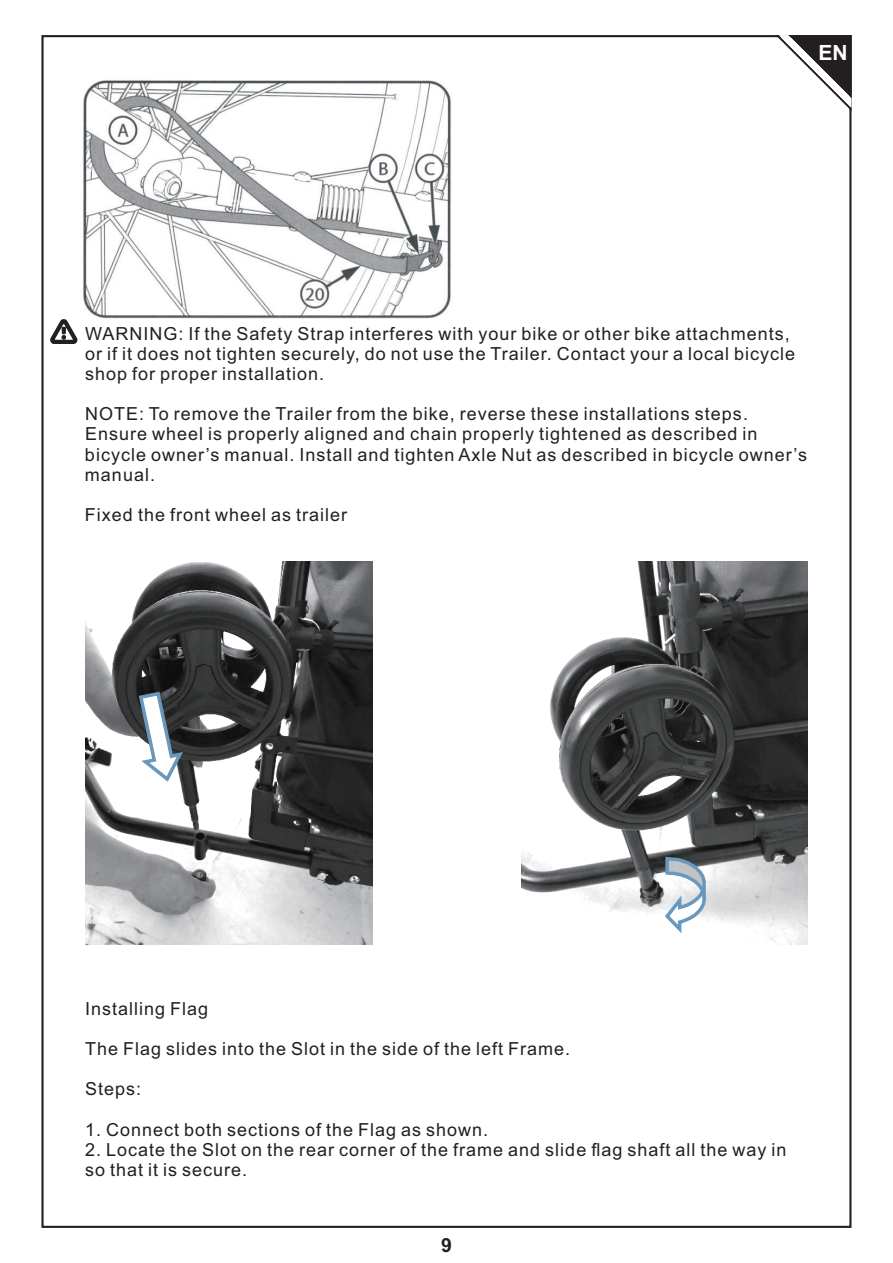
<style>
.page{position:relative;width:893px;height:1263px;background:#fff}
.page>*{position:absolute;margin:0;border:0;box-sizing:border-box;transform-origin:0 0}
.t1{font:700 21px "Arial";color:#fff}
.t2{font:700 19.5px "Arial";color:#231f20}
.t3{font:18px/20.1px "Arial";letter-spacing:.055em;color:#231f20}
</style>
<div class="page">
<svg style="left:775px;top:35px;width:77px;height:79px"></svg>
<img style="left:83px;top:80px;width:368px;height:239px">
<svg style="left:50px;top:319px;width:28px;height:25px"></svg>
<img style="left:86px;top:561px;width:287px;height:383px">
<svg style="left:137px;top:689px;width:49px;height:95px"></svg>
<img style="left:521px;top:561px;width:287px;height:383px">
<svg style="left:662px;top:855px;width:45px;height:83px"></svg>
<p class="t1" style="left:818px;top:44px;width:31px">EN</p>
<p class="t3" style="left:85px;top:325px;width:712px">WARNING: If the Safety Strap interferes with your bike or other bike attachments, or if it does not tighten securely, do not use the Trailer. Contact your a local bicycle shop for proper installation.</p>
<p class="t3" style="left:85px;top:406px;width:724px">NOTE: To remove the Trailer from the bike, reverse these installations steps.<br>Ensure wheel is properly aligned and chain properly tightened as described in bicycle owner’s manual. Install and tighten Axle Nut as described in bicycle owner’s manual.</p>
<p class="t3" style="left:85px;top:506px;width:264px">Fixed the front wheel as trailer</p>
<p class="t3" style="left:85px;top:1000px;width:125px">Installing Flag</p>
<p class="t3" style="left:85px;top:1040px;width:487px">The Flag slides into the Slot in the side of the left Frame.</p>
<p class="t3" style="left:85px;top:1081px;width:58px">Steps:</p>
<p class="t3" style="left:85px;top:1121px;width:405px">1. Connect both sections of the Flag as shown.</p>
<p class="t3" style="left:85px;top:1141px;width:703px">2. Locate the Slot on the rear corner of the frame and slide flag shaft all the way in so that it is secure.</p>
<p class="t2" style="left:441px;top:1238px;width:12px">9</p>
</div>
